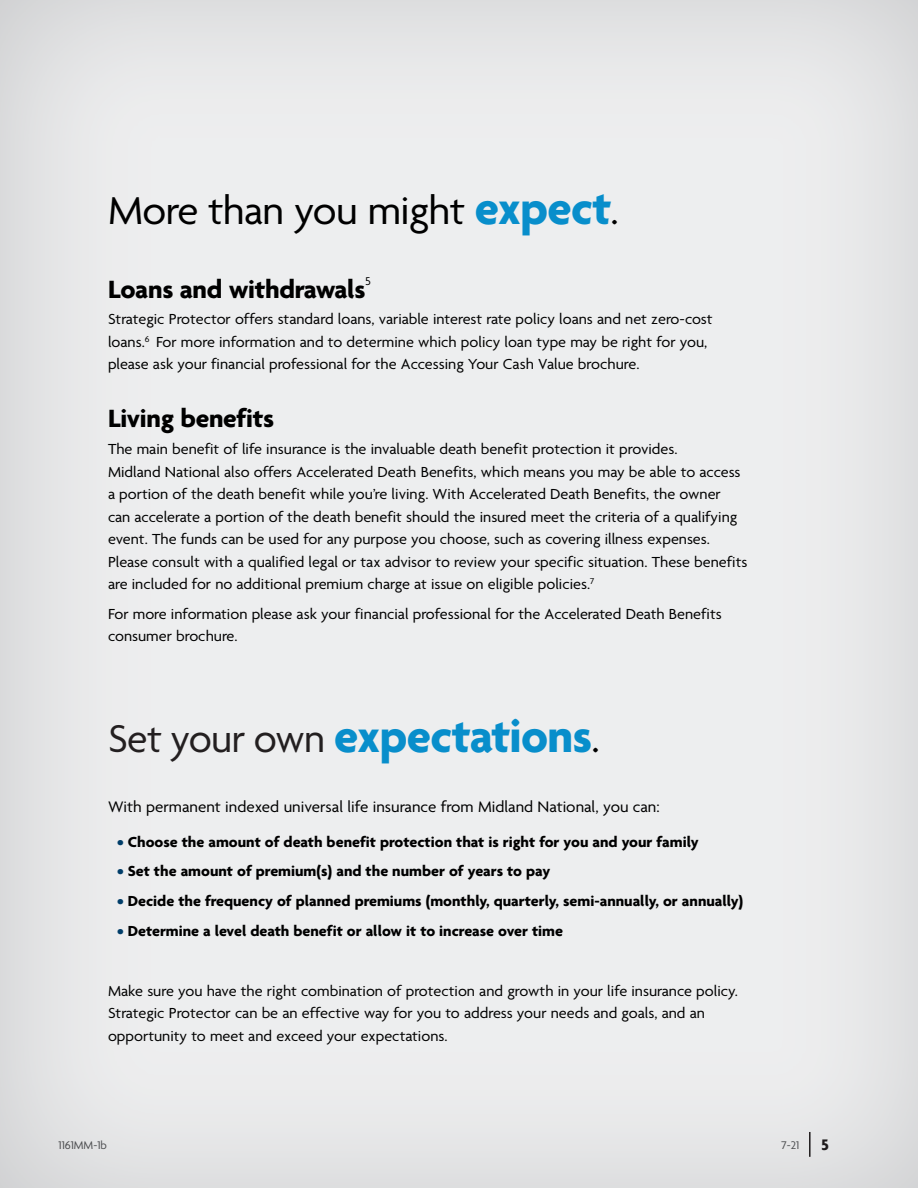
<style>
.page{position:relative;width:918px;height:1188px;background:#fff}
.page>*{position:absolute;margin:0;border:0;box-sizing:border-box;transform-origin:0 0}
.t1{font:700 49.5px "Agenda";letter-spacing:-.015em;color:#088ecb}
.Subhead_1{font:42px "Agenda";letter-spacing:-.015em;color:#000}
.Subhead_1-2{font:700 27px "Agenda";letter-spacing:-.01em;color:#000}
.Subhead_1-3{font:16.5px "Agenda";color:#000}
.t2{font:700 16.5px "Agenda";color:#231f20}
.Subhead_1-4{font:15.75px/22.5px "Agenda";color:#000}
.Subhead_1-5{font:700 15.75px "Agenda";color:#000}
.Subhead_1-6{font:12.3px "Agenda";color:#000}
.t3{font:12px "Agenda";color:#57585a}
.s1{font-weight:700;font-size:49.5px;color:#088ecb}
.s2{font-weight:400;font-size:42px;color:#231f20}
.s3{font-weight:400;font-size:43.5px;color:#000}
.s4{color:#003d69}
</style>
<div class="page">
<div style="left:0;top:0;width:918px;height:1188px;background:linear-gradient(to right,#e9eaeb,#eaebec)"></div>
<p class="Subhead_1" style="left:108px;top:188px;width:512px">More than you might <span class="s1">expect</span>.</p>
<p class="Subhead_1-2" style="left:108px;top:274px;width:259px">Loans and withdrawals</p>
<p class="Subhead_1-6" style="left:365px;top:274px;width:7px">5</p>
<p class="Subhead_1-4" style="left:108px;top:309px;width:606px">Strategic Protector offers standard loans, variable interest rate policy loans and net zero-cost loans.<sup>6</sup> For more information and to determine which policy loan type may be right for you, please ask your financial professional for the Accessing Your Cash Value brochure.</p>
<p class="Subhead_1-2" style="left:108px;top:404px;width:168px">Living benefits</p>
<p class="Subhead_1-4" style="left:108px;top:439px;width:641px">The main benefit of life insurance is the invaluable death benefit protection it provides.<br>Midland National also offers Accelerated Death Benefits, which means you may be able to access a portion of the death benefit while you’re living. With Accelerated Death Benefits, the owner<br>can accelerate a portion of the death benefit should the insured meet the criteria of a qualifying event. The funds can be used for any purpose you choose, such as covering illness expenses.<br>Please consult with a qualified legal or tax advisor to review your specific situation. These benefits are included for no additional premium charge at issue on eligible policies.<sup>7</sup></p>
<p class="Subhead_1-4" style="left:108px;top:603px;width:615px">For more information please ask your financial professional for the Accelerated Death Benefits consumer brochure.</p>
<p class="t1" style="left:108px;top:710px;width:493px"><span class="s2">Set your own</span> expectations<span class="s3">.</span></p>
<p class="Subhead_1-3" style="left:108px;top:798px;width:553px">With permanent indexed universal life insurance from Midland National, you can:</p>
<p class="Subhead_1-5" style="left:117px;top:833px;width:583px"><span class="s4">•</span> Choose the amount of death benefit protection that is right for you and your family</p>
<p class="Subhead_1-5" style="left:117px;top:863px;width:435px"><span class="s4">•</span> Set the amount of premium(s) and the number of years to pay</p>
<p class="Subhead_1-5" style="left:117px;top:893px;width:628px"><span class="s4">•</span> Decide the frequency of planned premiums (monthly, quarterly, semi-annually, or annually)</p>
<p class="Subhead_1-5" style="left:117px;top:923px;width:448px"><span class="s4">•</span> Determine a level death benefit or allow it to increase over time</p>
<p class="Subhead_1-4" style="left:108px;top:980px;width:631px">Make sure you have the right combination of protection and growth in your life insurance policy.<br>Strategic Protector can be an effective way for you to address your needs and goals, and an opportunity to meet and exceed your expectations.</p>
<p class="t3" style="left:59px;top:1139px;width:50px">1161MM-1b</p>
<p class="t3" style="left:782px;top:1139px;width:19px">7-21</p>
<p class="t2" style="left:821px;top:1136px;width:9px">5</p>
</div>
